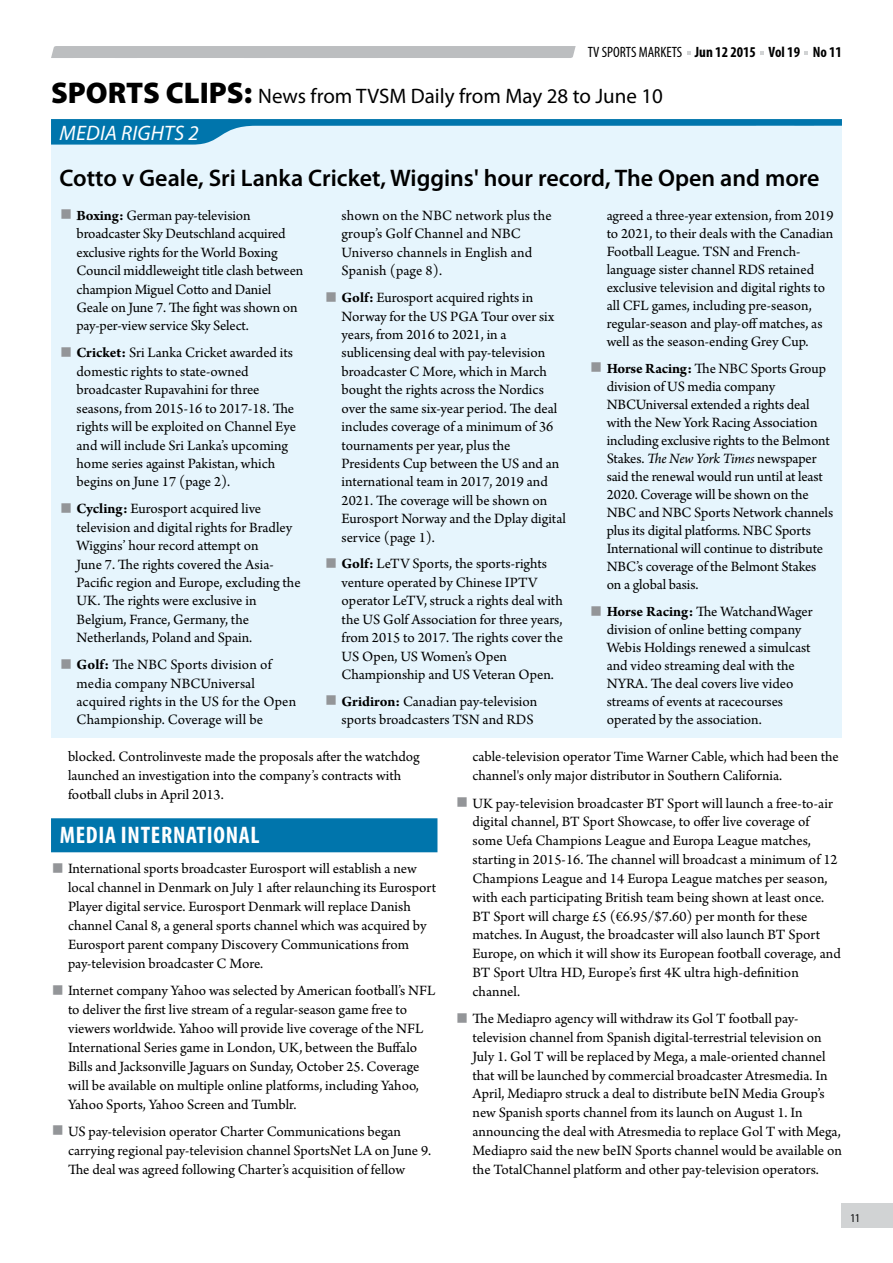
<style>
.page{position:relative;width:893px;height:1263px;background:#fff}
.page>*{position:absolute;margin:0;border:0;box-sizing:border-box;transform-origin:0 0}
.t1{font:600 24px "Myriad Pro";color:#000}
.t2{font:700 condensed 24px "Myriad Pro";letter-spacing:.03em;color:#fff}
.t3{font:21px "Myriad Pro";color:#000}
.t4{font:italic 21px "Myriad Pro";letter-spacing:.01em;color:#fff}
.t5{font:15px/18.5px "Arno Pro";color:#000}
.t6{font:700 condensed 15px "Myriad Pro";color:#000}
.t7{font:condensed 12px "Myriad Pro";color:#000}
.s1{font-weight:400}
.s2{font-weight:900;font-size:30px}
.s3{font-weight:700;font-size:42px;color:#939598}
.s4{font-weight:700}
.s5{font-style:italic}
</style>
<div class="page">
<div style="left:842px;top:1204px;width:51px;height:24px;background:#d1d3d4"></div>
<div style="left:51px;top:46px;width:525px;height:12px;background:#bcbec0"></div>
<div style="left:51px;top:818px;width:386px;height:34px;background:#0075ac"></div>
<div style="left:51px;top:119px;width:791px;height:618px;background:#e6f5fd"></div>
<svg style="left:51px;top:119px;width:791px;height:26px"></svg>
<p class="t6" style="left:588px;top:43px;width:256px"><span class="s1">TV SPORTS MARKETS</span> JUN 12 2015 VOL 19 NO 11</p>
<h2 class="t3" style="left:51px;top:83px;width:613px"><span class="s2">SPORTS CLIPS:</span> News from TVSM Daily from May 28 to June 10</h2>
<h2 class="t4" style="left:60px;top:120px;width:141px">MEDIA RIGHTS 2</h2>
<h1 class="t1" style="left:60px;top:163px;width:762px">Cotto v Geale, Sri Lanka Cricket, Wiggins' hour record, The Open and more</h1>
<p class="t5" style="left:77px;top:207px;width:228px;text-indent:-17px"><span class="s3">■</span> <span class="s4">Boxing:</span> German pay-television broadcaster Sky Deutschland acquired exclusive rights for the World Boxing Council middleweight title clash between champion Miguel Cotto and Daniel Geale on June 7. The fight was shown on pay-per-view service Sky Select.</p>
<p class="t5" style="left:77px;top:344px;width:221px;text-indent:-17px"><span class="s3">■</span> <span class="s4">Cricket:</span> Sri Lanka Cricket awarded its domestic rights to state-owned broadcaster Rupavahini for three seasons, from 2015-16 to 2017-18. The rights will be exploited on Channel Eye and will include Sri Lanka’s upcoming home series against Pakistan, which begins on June 17 (page 2).</p>
<p class="t5" style="left:77px;top:500px;width:226px;text-indent:-17px"><span class="s3">■</span> <span class="s4">Cycling:</span> Eurosport acquired live television and digital rights for Bradley Wiggins’ hour record attempt on<br>June 7. The rights covered the Asia-Pacific region and Europe, excluding the UK. The rights were exclusive in Belgium, France, Germany, the Netherlands, Poland and Spain.</p>
<p class="t5" style="left:77px;top:656px;width:221px;text-indent:-17px"><span class="s3">■</span> <span class="s4">Golf:</span> The NBC Sports division of media company NBCUniversal acquired rights in the US for the Open<br>Championship. Coverage will be</p>
<p class="t5" style="left:342px;top:207px;width:212px">shown on the NBC network plus the group’s Golf Channel and NBC<br>Universo channels in English and<br>Spanish (page 8).</p>
<p class="t5" style="left:342px;top:289px;width:226px;text-indent:-17px"><span class="s3">■</span> <span class="s4">Golf:</span> Eurosport acquired rights in Norway for the US PGA Tour over six years, from 2016 to 2021, in a sublicensing deal with pay-television broadcaster C More, which in March bought the rights across the Nordics over the same six-year period. The deal includes coverage of a minimum of 36 tournaments per year, plus the Presidents Cup between the US and an international team in 2017, 2019 and 2021. The coverage will be shown on Eurosport Norway and the Dplay digital service (page 1).</p>
<p class="t5" style="left:342px;top:555px;width:223px;text-indent:-17px"><span class="s3">■</span> <span class="s4">Golf:</span> LeTV Sports, the sports-rights venture operated by Chinese IPTV operator LeTV, struck a rights deal with the US Golf Association for three years, from 2015 to 2017. The rights cover the US Open, US Women’s Open Championship and US Veteran Open.</p>
<p class="t5" style="left:325px;top:693px;width:214px;text-align:right"><span class="s3">■</span> <span class="s4">Gridiron:</span> Canadian pay-television sports broadcasters TSN and RDS</p>
<p class="t5" style="left:607px;top:207px;width:228px;line-height:18px">agreed a three-year extension, from 2019 to 2021, to their deals with the Canadian Football League. TSN and French&shy;language sister channel RDS retained exclusive television and digital rights to all CFL games, including pre-season, regular-season and play-off matches, as well as the season-ending Grey Cup.</p>
<p class="t5" style="left:607px;top:360px;width:228px;line-height:18px;text-indent:-17px"><span class="s3">■</span> <span class="s4">Horse Racing:</span> The NBC Sports Group division of US media company NBCUniversal extended a rights deal with the New York Racing Association including exclusive rights to the Belmont Stakes. <span class="s5">The New York Times</span> newspaper said the renewal would run until at least 2020. Coverage will be shown on the NBC and NBC Sports Network channels plus its digital platforms. NBC Sports International will continue to distribute NBC’s coverage of the Belmont Stakes on a global basis.</p>
<p class="t5" style="left:607px;top:603px;width:207px;line-height:18px;text-indent:-17px"><span class="s3">■</span> <span class="s4">Horse Racing:</span> The WatchandWager division of online betting company Webis Holdings renewed a simulcast and video streaming deal with the NYRA. The deal covers live video streams of events at racecourses operated by the association.</p>
<p class="t5" style="left:68px;top:748px;width:353px;line-height:18.9px">blocked. Controlinveste made the proposals after the watchdog launched an investigation into the company’s contracts with football clubs in April 2013.</p>
<h1 class="t2" style="left:60px;top:820px;width:198px">MEDIA INTERNATIONAL</h1>
<p class="t5" style="left:68px;top:860px;width:370px;line-height:18.9px;text-indent:-17px"><span class="s3">■</span> International sports broadcaster Eurosport will establish a new local channel in Denmark on July 1 after relaunching its Eurosport Player digital service. Eurosport Denmark will replace Danish channel Canal 8, a general sports channel which was acquired by Eurosport parent company Discovery Communications from pay-television broadcaster C More.</p>
<p class="t5" style="left:68px;top:982px;width:369px;line-height:18.9px;text-indent:-17px"><span class="s3">■</span> Internet company Yahoo was selected by American football’s NFL to deliver the first live stream of a regular-season game free to viewers worldwide. Yahoo will provide live coverage of the NFL International Series game in London, UK, between the Buffalo Bills and Jacksonville Jaguars on Sunday, October 25. Coverage will be available on multiple online platforms, including Yahoo, Yahoo Sports, Yahoo Screen and Tumblr.</p>
<p class="t5" style="left:68px;top:1123px;width:365px;line-height:18.9px;text-indent:-17px"><span class="s3">■</span> US pay-television operator Charter Communications began carrying regional pay-television channel SportsNet LA on June 9.<br>The deal was agreed following Charter’s acquisition of fellow</p>
<p class="t5" style="left:472px;top:748px;width:368px">cable-television operator Time Warner Cable, which had been the channel's only major distributor in Southern California.</p>
<p class="t5" style="left:472px;top:794px;width:370px;line-height:18.9px;text-indent:-17px"><span class="s3">■</span> UK pay-television broadcaster BT Sport will launch a free-to-air digital channel, BT Sport Showcase, to offer live coverage of some Uefa Champions League and Europa League matches, starting in 2015-16. The channel will broadcast a minimum of 12<br>Champions League and 14 Europa League matches per season, with each participating British team being shown at least once.<br>BT Sport will charge £5 (€6.95/$7.60) per month for these matches. In August, the broadcaster will also launch BT Sport Europe, on which it will show its European football coverage, and BT Sport Ultra HD, Europe’s first 4K ultra high-definition channel.</p>
<p class="t5" style="left:472px;top:1010px;width:371px;line-height:18.9px;text-indent:-17px"><span class="s3">■</span> The Mediapro agency will withdraw its Gol T football pay&shy;television channel from Spanish digital-terrestrial television on July 1. Gol T will be replaced by Mega, a male-oriented channel that will be launched by commercial broadcaster Atresmedia. In April, Mediapro struck a deal to distribute beIN Media Group’s new Spanish sports channel from its launch on August 1. In announcing the deal with Atresmedia to replace Gol T with Mega, Mediapro said the new beIN Sports channel would be available on the TotalChannel platform and other pay-television operators.</p>
<p class="t7" style="left:850px;top:1210px;width:11px">11</p>
</div>
